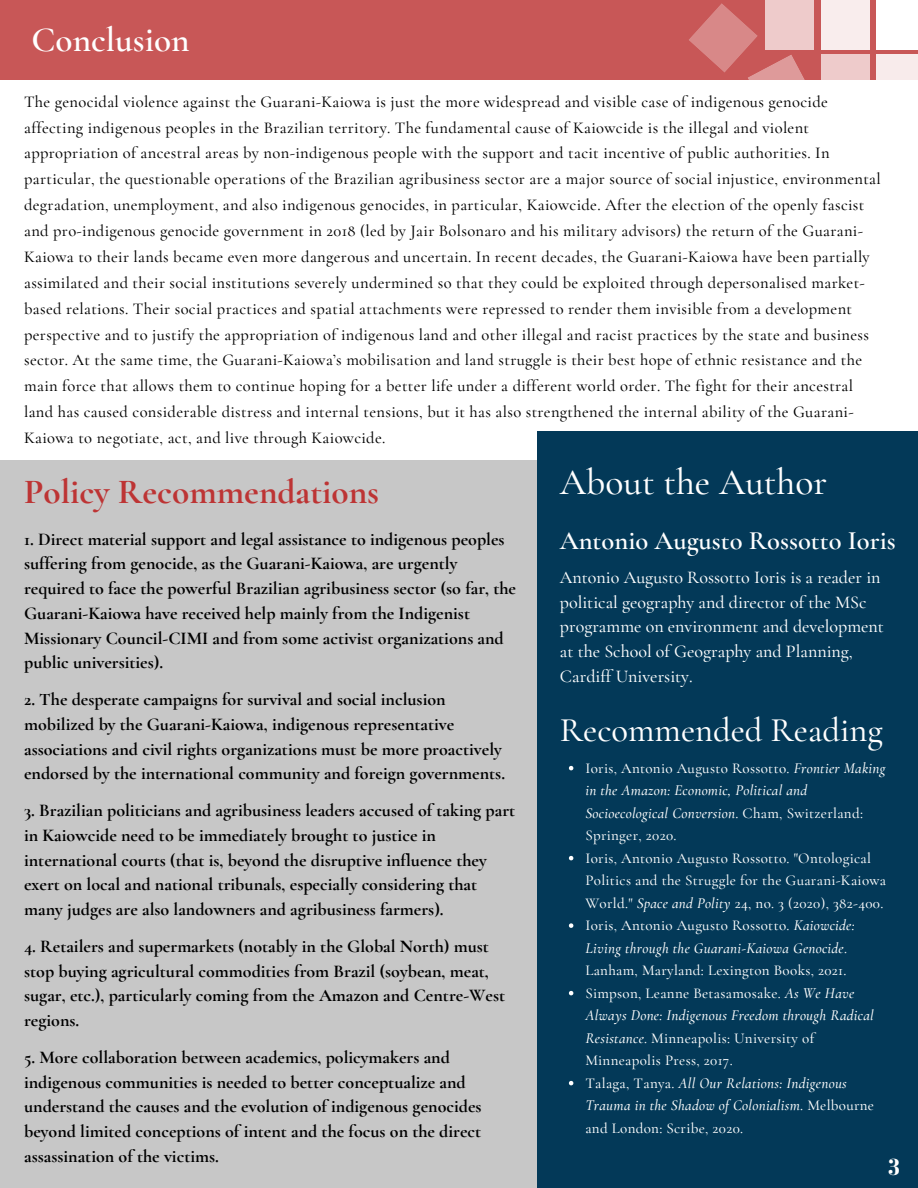
<style>
.page{position:relative;width:918px;height:1188px;background:#fff}
.page>*{position:absolute;margin:0;border:0;box-sizing:border-box;transform-origin:0 0}
.t1{font:500 37.5px "Cormorant Garamond";color:#fff}
.t2{font:700 35.25px "Cormorant Garamond";color:#bd3434}
.t3{font:600 35.25px "Cormorant Garamond";color:#fff}
.t4{font:500 34.5px "Cormorant Garamond";color:#fff}
.t5{font:600 26.55px "Cormorant Garamond";color:#fff}
.t6{font:700 24px "Bodoni FLF";color:#fff}
.t7{font:700 18px/24.8px "Cormorant Garamond";color:#000}
.t8{font:500 18px/24.8px "Cormorant Garamond";color:#fff}
.t9{font:500 16.5px/25.8px "Cormorant Garamond";letter-spacing:.02em;color:#000}
.t10{font:500 15px/22.5px "Cormorant Garamond";letter-spacing:.02em;color:#fff}
.t11{font:italic 500 15px/22.5px "Cormorant Garamond";letter-spacing:.02em;color:#fff}
.s1{font-style:normal}
.s2{font-style:italic}
</style>
<div class="page">
<div style="left:0;top:460px;width:709px;height:728px;background:#c7c7c7"></div>
<div style="left:537px;top:431px;width:381px;height:757px;background:#033958"></div>
<div style="left:0;top:0;width:918px;height:80px;background:#c85757"></div>
<svg style="left:569px;top:766px;width:4px;height:4px"></svg>
<svg style="left:569px;top:856px;width:4px;height:4px"></svg>
<svg style="left:569px;top:923px;width:4px;height:5px"></svg>
<svg style="left:569px;top:991px;width:4px;height:4px"></svg>
<svg style="left:569px;top:1081px;width:4px;height:4px"></svg>
<div style="left:876px;top:0;width:42px;height:50px;background:#fff"></div>
<svg style="left:865px;top:54px;width:5px;height:26px"></svg>
<div style="left:821px;top:0;width:49px;height:50px;background:#f9eded"></div>
<div style="left:876px;top:54px;width:42px;height:50px;background:linear-gradient(to right,#fcf5f5,#fbf5f5)"></div>
<div style="left:765px;top:0;width:49px;height:50px;background:#eecbcb"></div>
<svg style="left:689px;top:3px;width:176px;height:77px"></svg>
<p class="t3" style="left:32px;top:18px;width:160px">Conclusion</p>
<p class="t9" style="left:24px;top:89px;width:858px">The genocidal violence against the Guarani-Kaiowa is just the more widespread and visible case of indigenous genocide affecting indigenous peoples in the Brazilian territory. The fundamental cause of Kaiowcide is the illegal and violent appropriation of ancestral areas by non-indigenous people with the support and tacit incentive of public authorities. In particular, the questionable operations of the Brazilian agribusiness sector are a major source of social injustice, environmental degradation, unemployment, and also indigenous genocides, in particular, Kaiowcide. After the election of the openly fascist and pro-indigenous genocide government in 2018 (led by Jair Bolsonaro and his military advisors) the return of the Guarani-Kaiowa to their lands became even more dangerous and uncertain. In recent decades, the Guarani-Kaiowa have been partially assimilated and their social institutions severely undermined so that they could be exploited through depersonalised market&shy;based relations. Their social practices and spatial attachments were repressed to render them invisible from a development perspective and to justify the appropriation of indigenous land and other illegal and racist practices by the state and business sector. At the same time, the Guarani-Kaiowa’s mobilisation and land struggle is their best hope of ethnic resistance and the main force that allows them to continue hoping for a better life under a different world order. The fight for their ancestral land has caused considerable distress and internal tensions, but it has also strengthened the internal ability of the Guarani-Kaiowa to negotiate, act, and live through Kaiowcide.</p>
<p class="t2" style="left:24px;top:470px;width:357px">Policy Recommendations</p>
<p class="t7" style="left:24px;top:527px;width:494px">1. Direct material support and legal assistance to indigenous peoples suffering from genocide, as the Guarani-Kaiowa, are urgently required to face the powerful Brazilian agribusiness sector (so far, the Guarani-Kaiowa have received help mainly from the Indigenist Missionary Council-CIMI and from some activist organizations and public universities).</p>
<p class="t7" style="left:24px;top:687px;width:482px">2. The desperate campaigns for survival and social inclusion mobilized by the Guarani-Kaiowa, indigenous representative associations and civil rights organizations must be more proactively endorsed by the international community and foreign governments.</p>
<p class="t7" style="left:24px;top:798px;width:493px">3. Brazilian politicians and agribusiness leaders accused of taking part in Kaiowcide need to be immediately brought to justice in international courts (that is, beyond the disruptive influence they exert on local and national tribunals, especially considering that many judges are also landowners and agribusiness farmers).</p>
<p class="t7" style="left:24px;top:934px;width:483px">4. Retailers and supermarkets (notably in the Global North) must stop buying agricultural commodities from Brazil (soybean, meat, sugar, etc.), particularly coming from the Amazon and Centre-West regions.</p>
<p class="t7" style="left:24px;top:1045px;width:459px">5. More collaboration between academics, policymakers and indigenous communities is needed to better conceptualize and understand the causes and the evolution of indigenous genocides beyond limited conceptions of intent and the focus on the direct assassination of the victims.</p>
<p class="t1" style="left:560px;top:459px;width:269px">About the Author</p>
<p class="t5" style="left:560px;top:524px;width:337px">Antonio Augusto Rossotto Ioris</p>
<p class="t8" style="left:560px;top:565px;width:326px">Antonio Augusto Rossotto Ioris is a reader in political geography and director of the MSc programme on environment and development at the School of Geography and Planning, Cardiff University.</p>
<p class="t4" style="left:560px;top:709px;width:324px">Recommended Reading</p>
<p class="t11" style="left:585px;top:757px;width:302px"><span class="s1">Ioris, Antonio Augusto Rossotto.</span> Frontier Making in the Amazon: Economic, Political and Socioecological Conversion<span class="s1">. Cham, Switzerland:<br>Springer, 2020.</span></p>
<p class="t10" style="left:585px;top:847px;width:302px">Ioris, Antonio Augusto Rossotto. "Ontological<br>Politics and the Struggle for the Guarani-Kaiowa<br>World." <span class="s2">Space and Polity</span> 24, no. 3 (2020), 382-400.</p>
<p class="t10" style="left:585px;top:914px;width:271px">Ioris, Antonio Augusto Rossotto. <span class="s2">Kaiowcide:<br>Living through the Guarani-Kaiowa Genocide</span>.<br>Lanham, Maryland: Lexington Books, 2021.</p>
<p class="t10" style="left:585px;top:982px;width:290px">Simpson, Leanne Betasamosake. <span class="s2">As We Have Always Done: Indigenous Freedom through Radical Resistance</span>. Minneapolis: University of Minneapolis Press, 2017.</p>
<p class="t11" style="left:585px;top:1072px;width:290px"><span class="s1">Talaga, Tanya.</span> All Our Relations: Indigenous<br>Trauma in the Shadow of Colonialism<span class="s1">. Melbourne and London: Scribe, 2020.</span></p>
<p class="t6" style="left:887px;top:1154px;width:16px">3</p>
</div>
